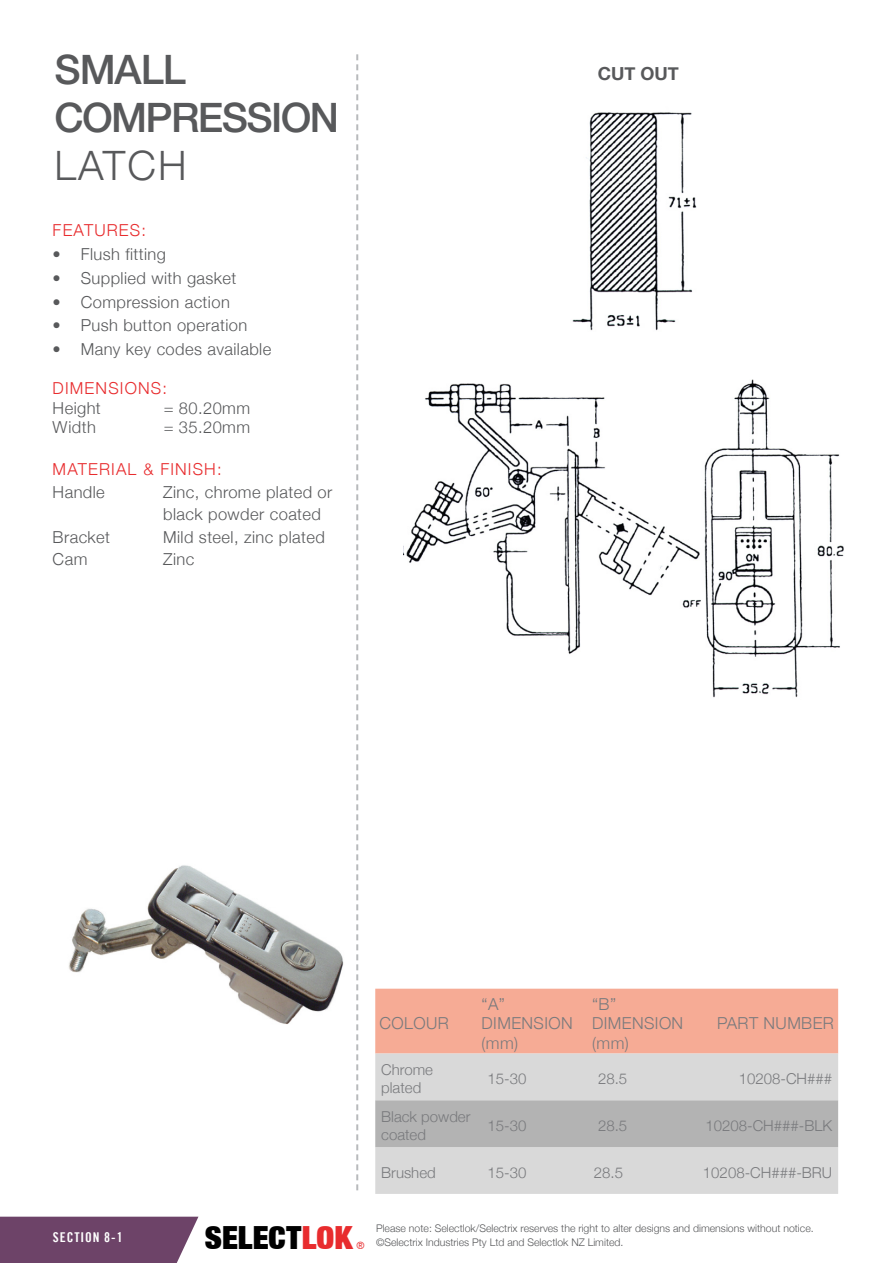
<style>
.page{position:relative;width:893px;height:1263px;background:#fff}
.page>*{position:absolute;margin:0;border:0;box-sizing:border-box;transform-origin:0 0}
.t1{font:500 40.5px/48px "Helvetica Neue LT";letter-spacing:-.04em;color:#58595b}
.t2{font:300 40.5px "Helvetica Neue";letter-spacing:.05em;color:#58595b}
.t3{font:900 expanded 31.95px "Helvetica Neue LT";color:#000}
.t4{font:700 18px "Helvetica Neue";color:#58595b}
.t5{font:300 16.5px/22.5px "Helvetica Neue";letter-spacing:.025em;color:#58595b}
.t6{font:300 16.5px/19.5px "Helvetica Neue";letter-spacing:.025em;color:#797a7d}
.t7{font:300 16.5px "Helvetica Neue";letter-spacing:.07em;color:#e82c2e}
.t8{font:300 15px/18px "Helvetica Neue";color:#797a7d}
.t9{font:13.5px "Trade Gothic LT Bold Cond Twenty";letter-spacing:.07em;color:#fff}
.t10{font:300 10.5px/13.5px "Helvetica Neue";color:#58595b}
.t11{font:condensed 10.2px "Helvetica Neue LT";color:#e82c2e}
.s1{color:#e82c2e}
</style>
<div class="page">
<img style="left:68px;top:865px;width:276px;height:159px">
<img style="left:572px;top:112px;width:125px;height:219px">
<img style="left:403px;top:380px;width:441px;height:318px">
<div style="left:375px;top:989px;width:463px;height:64px;background:#f6ab95"></div>
<div style="left:375px;top:1053px;width:463px;height:141px;background:#d9d9d9"></div>
<div style="left:375px;top:1100px;width:463px;height:47px;background:#b3b3b3"></div>
<svg style="left:356px;top:54px;width:2px;height:1136px"></svg>
<div style="left:0;top:1217px;width:198px;height:46px;background:#6d4368"></div>
<h1 class="t1" style="left:54px;top:45px;width:286px">SMALL<br>COMPRESSION</h1>
<h1 class="t2" style="left:54px;top:133px;width:134px">LATCH</h1>
<p class="t7" style="left:53px;top:217px;width:95px">FEATURES:</p>
<p class="t5" style="left:53px;top:242px;width:115px">• Flush fitting</p>
<p class="t5" style="left:53px;top:266px;width:185px">• Supplied with gasket</p>
<p class="t5" style="left:53px;top:289px;width:179px">• Compression action</p>
<p class="t5" style="left:53px;top:313px;width:196px">• Push button operation</p>
<p class="t5" style="left:53px;top:337px;width:220px">• Many key codes available</p>
<p class="t7" style="left:53px;top:375px;width:116px">DIMENSIONS:</p>
<p class="t5" style="left:53px;top:395px;width:50px">Height</p>
<p class="t5" style="left:164px;top:395px;width:88px">= 80.20mm</p>
<p class="t5" style="left:53px;top:415px;width:45px">Width</p>
<p class="t5" style="left:164px;top:415px;width:88px">= 35.20mm</p>
<p class="t7" style="left:53px;top:456px;width:170px">MATERIAL &amp; FINISH:</p>
<p class="t5" style="left:53px;top:479px;width:54px">Handle</p>
<p class="t5" style="left:163px;top:479px;width:171px">Zinc, chrome plated or black powder coated</p>
<p class="t5" style="left:53px;top:524px;width:59px">Bracket</p>
<p class="t5" style="left:163px;top:524px;width:163px">Mild steel, zinc plated</p>
<p class="t5" style="left:53px;top:547px;width:36px">Cam</p>
<p class="t5" style="left:163px;top:547px;width:33px">Zinc</p>
<p class="t4" style="left:598px;top:60px;width:83px">CUT OUT</p>
<p class="t6" style="left:379px;top:1012px;width:71px">COLOUR</p>
<p class="t6" style="left:482px;top:993px;width:93px">“A”<br>DIMENSION (mm)</p>
<p class="t6" style="left:592px;top:993px;width:93px">“B”<br>DIMENSION (mm)</p>
<p class="t6" style="left:717px;top:1012px;width:118px">PART NUMBER</p>
<p class="t8" style="left:381px;top:1060px;width:53px">Chrome plated</p>
<p class="t8" style="left:488px;top:1069px;width:40px">15-30</p>
<p class="t8" style="left:598px;top:1069px;width:31px">28.5</p>
<p class="t8" style="left:739px;top:1069px;width:95px">10208-CH###</p>
<p class="t8" style="left:381px;top:1106px;width:91px">Black powder coated</p>
<p class="t8" style="left:488px;top:1115px;width:40px">15-30</p>
<p class="t8" style="left:598px;top:1115px;width:31px">28.5</p>
<p class="t8" style="left:705px;top:1115px;width:128px">10208-CH###-BLK</p>
<p class="t8" style="left:381px;top:1162px;width:56px">Brushed</p>
<p class="t8" style="left:488px;top:1162px;width:40px">15-30</p>
<p class="t8" style="left:594px;top:1162px;width:31px">28.5</p>
<p class="t8" style="left:703px;top:1162px;width:131px">10208-CH###-BRU</p>
<p class="t9" style="left:53px;top:1228px;width:71px">SECTION 8-1</p>
<p class="t10" style="left:376px;top:1221px;width:439px">Please note: Selectlok/Selectrix reserves the right to alter designs and dimensions without notice. ©Selectrix Industries Pty Ltd and Selectlok NZ Limited.</p>
<h2 class="t3" style="left:205px;top:1217px;width:149px">SELECT<span class="s1">LOK</span></h2>
<p class="t11" style="left:356px;top:1240px;width:10px">®</p>
</div>
